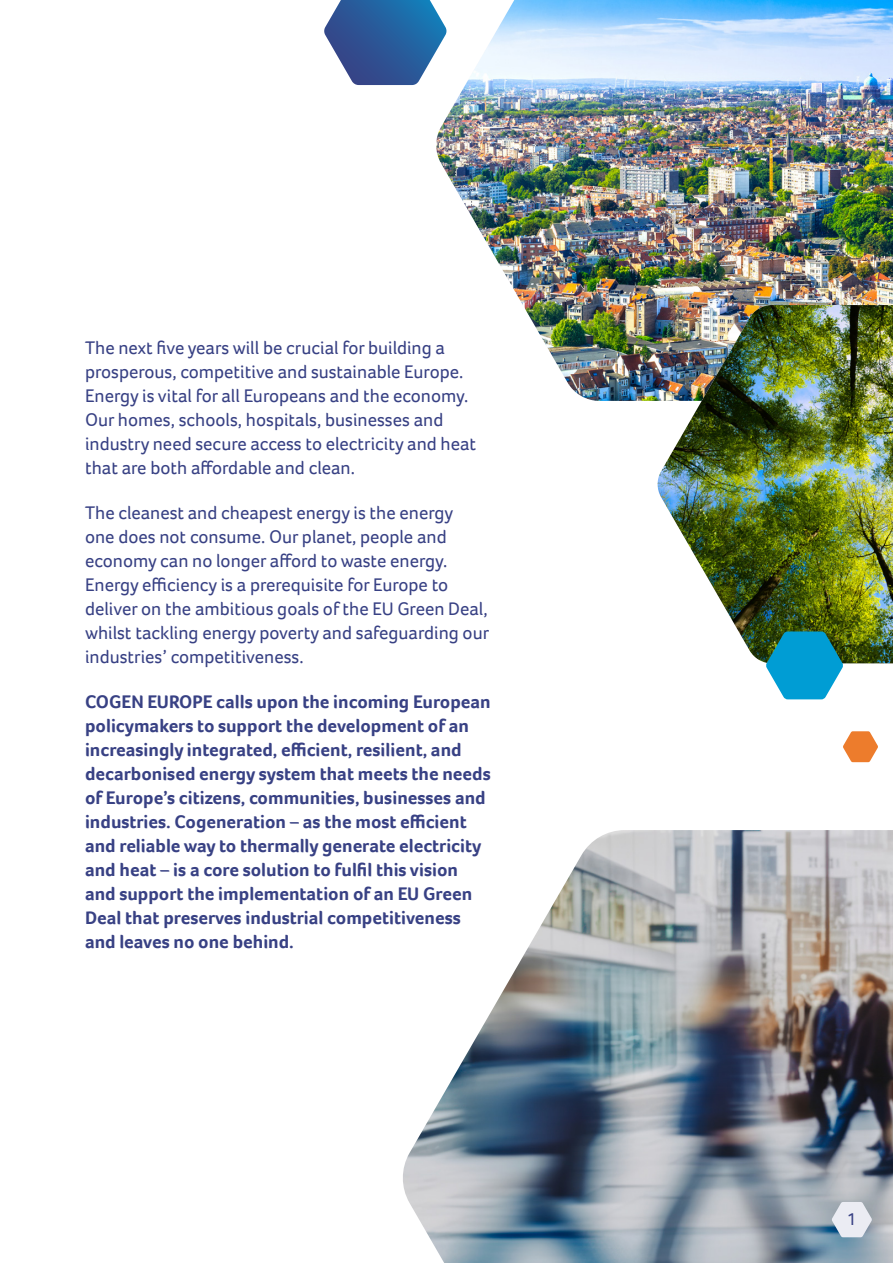
<style>
.page{position:relative;width:893px;height:1263px;background:#fff}
.page>*{position:absolute;margin:0;border:0;box-sizing:border-box;transform-origin:0 0}
.t1{font:18.75px/24px "Foco";color:#384184}
.t2{font:700 18.75px/24px "Foco";color:#384184}
.t3{font:18px "Foco";color:#384184}
</style>
<div class="page">
<img style="left:436px;top:0;width:457px;height:401px">
<svg style="left:324px;top:0;width:123px;height:85px"></svg>
<svg style="left:843px;top:731px;width:35px;height:31px"></svg>
<img style="left:656px;top:305px;width:237px;height:358px">
<img style="left:403px;top:830px;width:490px;height:433px">
<svg style="left:766px;top:631px;width:77px;height:68px;background:#249ebf"></svg>
<svg style="left:832px;top:1202px;width:40px;height:35px"></svg>
<p class="t1" style="left:85px;top:335px;width:393px">The next five years will be crucial for building a prosperous, competitive and sustainable Europe.<br>Energy is vital for all Europeans and the economy.<br>Our homes, schools, hospitals, businesses and industry need secure access to electricity and heat that are both affordable and clean.</p>
<p class="t1" style="left:85px;top:500px;width:406px">The cleanest and cheapest energy is the energy<br>one does not consume. Our planet, people and economy can no longer afford to waste energy.<br>Energy efficiency is a prerequisite for Europe to deliver on the ambitious goals of the EU Green Deal, whilst tackling energy poverty and safeguarding our industries’ competitiveness.</p>
<p class="t2" style="left:85px;top:689px;width:407px">COGEN EUROPE calls upon the incoming European policymakers to support the development of an increasingly integrated, efficient, resilient, and decarbonised energy system that meets the needs of Europe’s citizens, communities, businesses and industries. Cogeneration – as the most efficient and reliable way to thermally generate electricity and heat – is a core solution to fulfil this vision and support the implementation of an EU Green Deal that preserves industrial competitiveness and leaves no one behind.</p>
<p class="t3" style="left:847px;top:1207px;width:11px">1</p>
</div>
